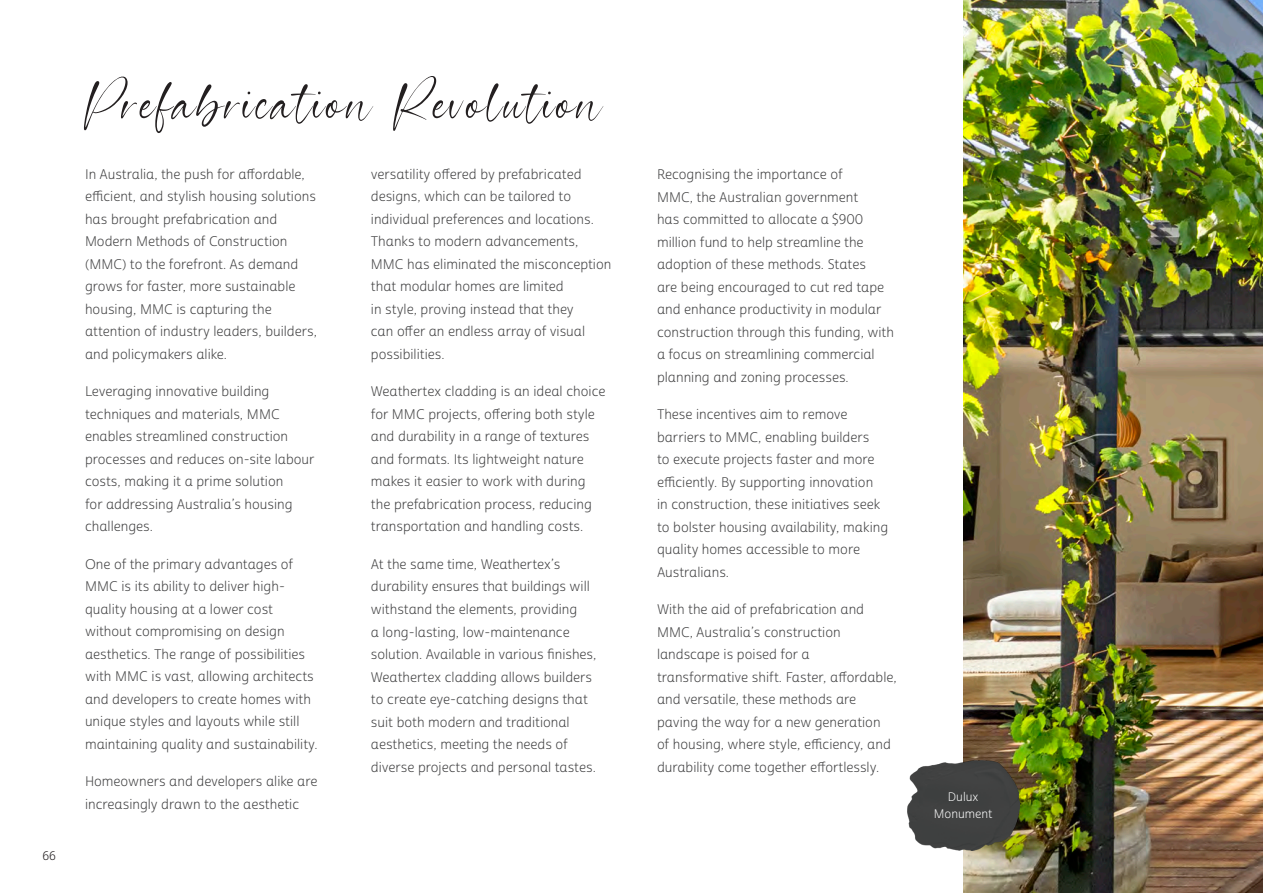
<style>
.page{position:relative;width:1263px;height:893px;background:#fff}
.page>*{position:absolute;margin:0;border:0;box-sizing:border-box;transform-origin:0 0}
.t1{font:75px "Guardian";letter-spacing:.025em;color:#231f20}
.t2{font:13.5px/22.5px "Cabrito Sans Nor Boo";color:#3e3e3f}
.t3{font:12px "Cabrito Sans Nor Boo";color:#fff}
.t4{font:12px "Cabrito Sans Nor Boo";color:#231f20}
</style>
<div class="page">
<img style="left:963px;top:0;width:300px;height:893px">
<img style="left:907px;top:760px;width:112px;height:90px">
<p class="t4" style="left:43px;top:848px;width:15px">66</p>
<p class="t1" style="left:85px;top:61px;width:519px">Prefabrication Revolution</p>
<p class="t2" style="left:85px;top:163px;width:233px">In Australia, the push for affordable, efficient, and stylish housing solutions has brought prefabrication and Modern Methods of Construction (MMC) to the forefront. As demand grows for faster, more sustainable housing, MMC is capturing the attention of industry leaders, builders, and policymakers alike.</p>
<p class="t2" style="left:85px;top:381px;width:231px">Leveraging innovative building techniques and materials, MMC enables streamlined construction processes and reduces on-site labour costs, making it a prime solution<br>for addressing Australia’s housing challenges.</p>
<p class="t2" style="left:85px;top:553px;width:234px">One of the primary advantages of MMC is its ability to deliver high&shy;quality housing at a lower cost without compromising on design aesthetics. The range of possibilities with MMC is vast, allowing architects and developers to create homes with unique styles and layouts while still maintaining quality and sustainability.</p>
<p class="t2" style="left:85px;top:771px;width:234px">Homeowners and developers alike are increasingly drawn to the aesthetic</p>
<p class="t2" style="left:371px;top:163px;width:242px">versatility offered by prefabricated designs, which can be tailored to individual preferences and locations.<br>Thanks to modern advancements, MMC has eliminated the misconception that modular homes are limited<br>in style, proving instead that they<br>can offer an endless array of visual possibilities.</p>
<p class="t2" style="left:371px;top:381px;width:236px">Weathertex cladding is an ideal choice for MMC projects, offering both style and durability in a range of textures and formats. Its lightweight nature makes it easier to work with during the prefabrication process, reducing transportation and handling costs.</p>
<p class="t2" style="left:371px;top:553px;width:227px">At the same time, Weathertex’s durability ensures that buildings will withstand the elements, providing<br>a long-lasting, low-maintenance solution. Available in various finishes, Weathertex cladding allows builders to create eye-catching designs that suit both modern and traditional aesthetics, meeting the needs of diverse projects and personal tastes.</p>
<p class="t2" style="left:657px;top:163px;width:238px">Recognising the importance of<br>MMC, the Australian government<br>has committed to allocate a $900 million fund to help streamline the adoption of these methods. States<br>are being encouraged to cut red tape and enhance productivity in modular construction through this funding, with a focus on streamlining commercial planning and zoning processes.</p>
<p class="t2" style="left:657px;top:403px;width:233px">These incentives aim to remove barriers to MMC, enabling builders<br>to execute projects faster and more efficiently. By supporting innovation<br>in construction, these initiatives seek to bolster housing availability, making quality homes accessible to more Australians.</p>
<p class="t2" style="left:657px;top:598px;width:241px">With the aid of prefabrication and MMC, Australia’s construction landscape is poised for a transformative shift. Faster, affordable, and versatile, these methods are paving the way for a new generation<br>of housing, where style, efficiency, and durability come together effortlessly.</p>
<p class="t3" style="left:948px;top:789px;width:32px">Dulux</p>
<p class="t3" style="left:934px;top:807px;width:60px">Monument</p>
</div>
